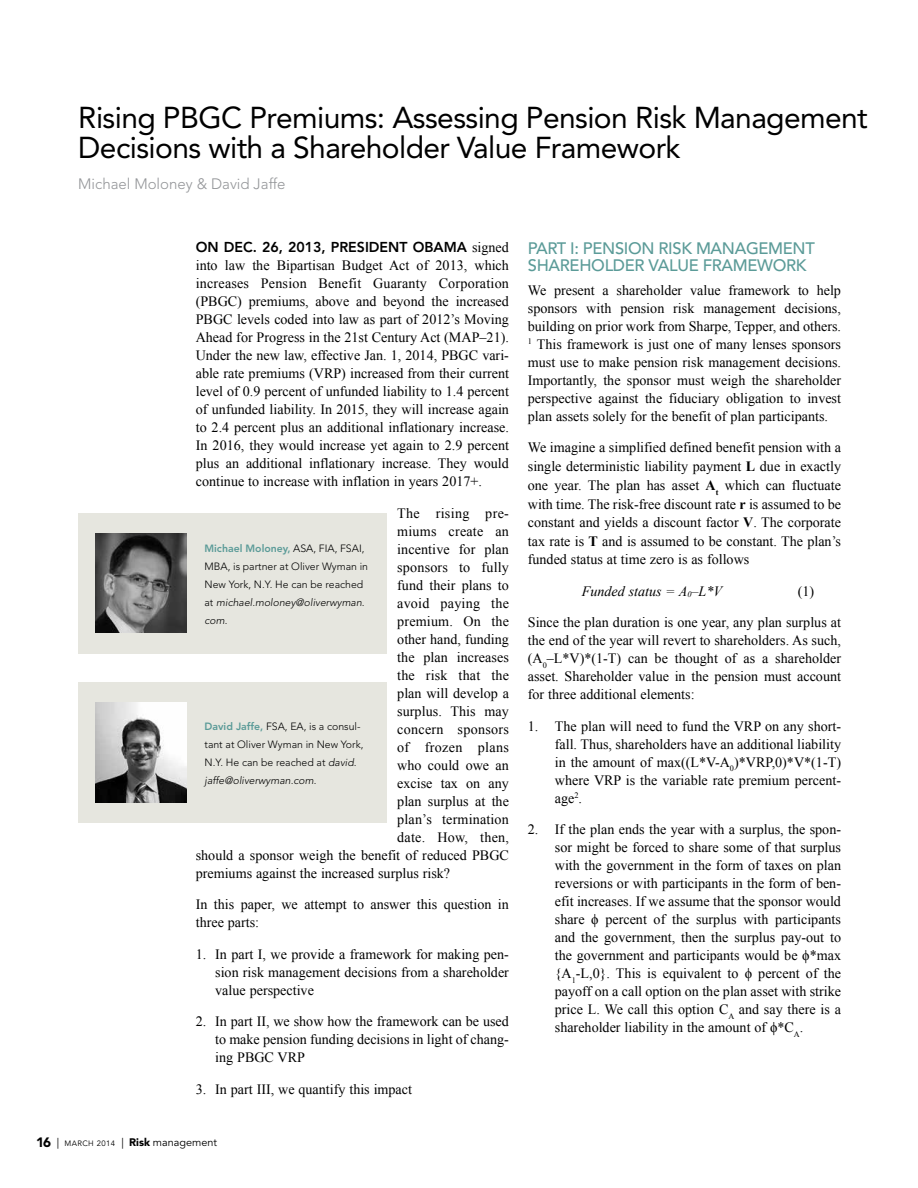
<style>
.page{position:relative;width:918px;height:1188px;background:#fff}
.page>*{position:absolute;margin:0;border:0;box-sizing:border-box;transform-origin:0 0}
.t1{font:30px/30px "Avenir LT Std";letter-spacing:-.02em;color:#000}
.t2{font:500 16.5px/17.2px "Avenir LT Std";letter-spacing:-.02em;color:#5b9b98}
.t3{font:300 15px "Avenir LT Std";color:#939598}
.t4{font:14.25px/18px "Times New Roman";color:#000;text-align:justify}
.t5{font:800 14.25px "Avenir LT Std";color:#000}
.t6{font:14.25px "Times New Roman";letter-spacing:.02em;color:#000}
.t7{font:italic 14.25px "Times New Roman";color:#000}
.t8{font:14.25px "Times New Roman";letter-spacing:.025em;color:#000}
.t9{font:10.8px "Avenir LT Std";color:#000}
.t10{font:300 10.5px/18px "Avenir LT Std";color:#000}
.s1{font-family:"Times New Roman";font-weight:400}
.s2{font-weight:800;color:#5b9b98}
.s3{font-style:italic}
.s4{font-weight:900;font-size:13.5px}
.s5{font-size:7.8px}
.s6{font-weight:900}
.s7{font-weight:700}
</style>
<div class="page">
<div style="left:78px;top:513px;width:308px;height:140px;background:#e6e6df"></div>
<img style="left:96px;top:533px;width:91px;height:100px">
<div style="left:78px;top:683px;width:308px;height:140px;background:#e6e6df"></div>
<img style="left:96px;top:703px;width:91px;height:99px">
<h1 class="t1" style="left:78px;top:103px;width:791px">Rising PBGC Premiums: Assessing Pension Risk Management<br>Decisions with a Shareholder Value Framework</h1>
<p class="t3" style="left:78px;top:175px;width:209px">Michael Moloney &amp; David Jaffe</p>
<p class="t5" style="left:196px;top:239px;width:315px">ON DEC. 26, 2013, PRESIDENT OBAMA <span class="s1">signed</span></p>
<p class="t4" style="left:196px;top:256px;width:315px">into law the Bipartisan Budget Act of 2013, which increases Pension Benefit Guaranty Corporation (PBGC) premiums, above and beyond the increased PBGC levels coded into law as part of 2012’s Moving Ahead for Progress in the 21st Century Act (MAP–21).<br>Under the new law, effective Jan. 1, 2014, PBGC vari&shy;able rate premiums (VRP) increased from their current level of 0.9 percent of unfunded liability to 1.4 percent of unfunded liability. In 2015, they will increase again to 2.4 percent plus an additional inflationary increase.<br>In 2016, they would increase yet again to 2.9 percent plus an additional inflationary increase. They would continue to increase with inflation in years 2017+.</p>
<p class="t8" style="left:397px;top:504px;width:113px">The rising pre-</p>
<p class="t4" style="left:397px;top:522px;width:113px">miums create an</p>
<p class="t4" style="left:397px;top:540px;width:113px">incentive for plan</p>
<p class="t4" style="left:397px;top:558px;width:113px">sponsors to fully</p>
<p class="t4" style="left:397px;top:576px;width:113px">fund their plans to</p>
<p class="t4" style="left:397px;top:594px;width:113px">avoid paying the</p>
<p class="t4" style="left:397px;top:612px;width:113px">premium. On the</p>
<p class="t4" style="left:397px;top:630px;width:113px">other hand, funding</p>
<p class="t4" style="left:397px;top:648px;width:113px">the plan increases</p>
<p class="t4" style="left:397px;top:666px;width:113px">the risk that the</p>
<p class="t4" style="left:397px;top:684px;width:113px">plan will develop a</p>
<p class="t4" style="left:397px;top:702px;width:113px">surplus. This may</p>
<p class="t6" style="left:397px;top:720px;width:113px">concern sponsors</p>
<p class="t6" style="left:397px;top:738px;width:113px">of frozen plans</p>
<p class="t4" style="left:397px;top:756px;width:113px">who could owe an</p>
<p class="t4" style="left:397px;top:774px;width:113px">excise tax on any</p>
<p class="t4" style="left:397px;top:792px;width:113px">plan surplus at the</p>
<p class="t4" style="left:397px;top:810px;width:113px">plan’s termination</p>
<p class="t4" style="left:397px;top:828px;width:113px">date. How, then,</p>
<p class="t4" style="left:196px;top:846px;width:315px">should a sponsor weigh the benefit of reduced PBGC</p>
<p class="t4" style="left:196px;top:864px;width:256px">premiums against the increased surplus risk?</p>
<p class="t4" style="left:196px;top:895px;width:315px">In this paper, we attempt to answer this question in three parts:</p>
<p class="t4" style="left:215px;top:945px;width:295px;text-indent:-20px">1. In part I, we provide a framework for making pen&shy;sion risk management decisions from a shareholder value perspective</p>
<p class="t4" style="left:215px;top:1012px;width:295px;text-indent:-19px">2. In part II, we show how the framework can be used to make pension funding decisions in light of chang&shy;ing PBGC VRP</p>
<p class="t4" style="left:196px;top:1080px;width:218px">3. In part III, we quantify this impact</p>
<p class="t10" style="left:205px;top:539px;width:165px"><span class="s2">Michael Moloney,</span> ASA, FIA, FSAI,<br>MBA, is partner at Oliver Wyman in<br>New York, N.Y. He can be reached at <span class="s3">michael.moloney@oliverwyman. com</span>.</p>
<p class="t10" style="left:205px;top:718px;width:160px"><span class="s2">David Jaffe,</span> FSA, EA, is a consul&shy;tant at Oliver Wyman in New York,<br>N.Y. He can be reached at <span class="s3">david. jaffe@oliverwyman.com</span>.</p>
<p class="t9" style="left:36px;top:1136px;width:183px"><span class="s4">16</span> | <span class="s5">MARCH 2014</span> | <span class="s6">Risk</span> management</p>
<p class="t2" style="left:528px;top:240px;width:289px">PART I: PENSION RISK MANAGEMENT<br>SHAREHOLDER VALUE FRAMEWORK</p>
<p class="t4" style="left:528px;top:281px;width:315px">We present a shareholder value framework to help sponsors with pension risk management decisions, building on prior work from Sharpe, Tepper, and others.<br><sup>1</sup> This framework is just one of many lenses sponsors must use to make pension risk management decisions.<br>Importantly, the sponsor must weigh the shareholder perspective against the fiduciary obligation to invest plan assets solely for the benefit of plan participants.</p>
<p class="t4" style="left:528px;top:438px;width:315px;line-height:18.6px">We imagine a simplified defined benefit pension with a single deterministic liability payment <span class="s7">L</span> due in exactly one year. The plan has asset <span class="s7">A</span><sub>t</sub> which can fluctuate with time. The risk-free discount rate <span class="s7">r</span> is assumed to be constant and yields a discount factor <span class="s7">V</span>. The corporate tax rate is <span class="s7">T</span> and is assumed to be constant. The plan’s funded status at time zero is as follows</p>
<p class="t7" style="left:582px;top:581px;width:142px">Funded status = A<sub>0</sub>–L*V</p>
<p class="t4" style="left:798px;top:582px;width:18px">(1)</p>
<p class="t4" style="left:528px;top:613px;width:315px">Since the plan duration is one year, any plan surplus at the end of the year will revert to shareholders. As such, (A<sub>0</sub>–L*V)*(1-T) can be thought of as a shareholder asset. Shareholder value in the pension must account for three additional elements:</p>
<p class="t4" style="left:555px;top:717px;width:288px;text-indent:-27px">1. The plan will need to fund the VRP on any short&shy;fall. Thus, shareholders have an additional liability in the amount of max((L*V-A<sub>0</sub>)*VRP,0)*V*(1-T) where VRP is the variable rate premium percent&shy;age<sup>2</sup>.</p>
<p class="t4" style="left:555px;top:820px;width:288px;text-indent:-27px">2. If the plan ends the year with a surplus, the spon&shy;sor might be forced to share some of that surplus with the government in the form of taxes on plan reversions or with participants in the form of ben&shy;efit increases. If we assume that the sponsor would share ϕ percent of the surplus with participants and the government, then the surplus pay-out to the government and participants would be ϕ*max {A<sub>1</sub>-L,0}. This is equivalent to ϕ percent of the payoff on a call option on the plan asset with strike price L. We call this option C<sub>A</sub> and say there is a shareholder liability in the amount of ϕ*C<sub>A</sub>.</p>
</div>
